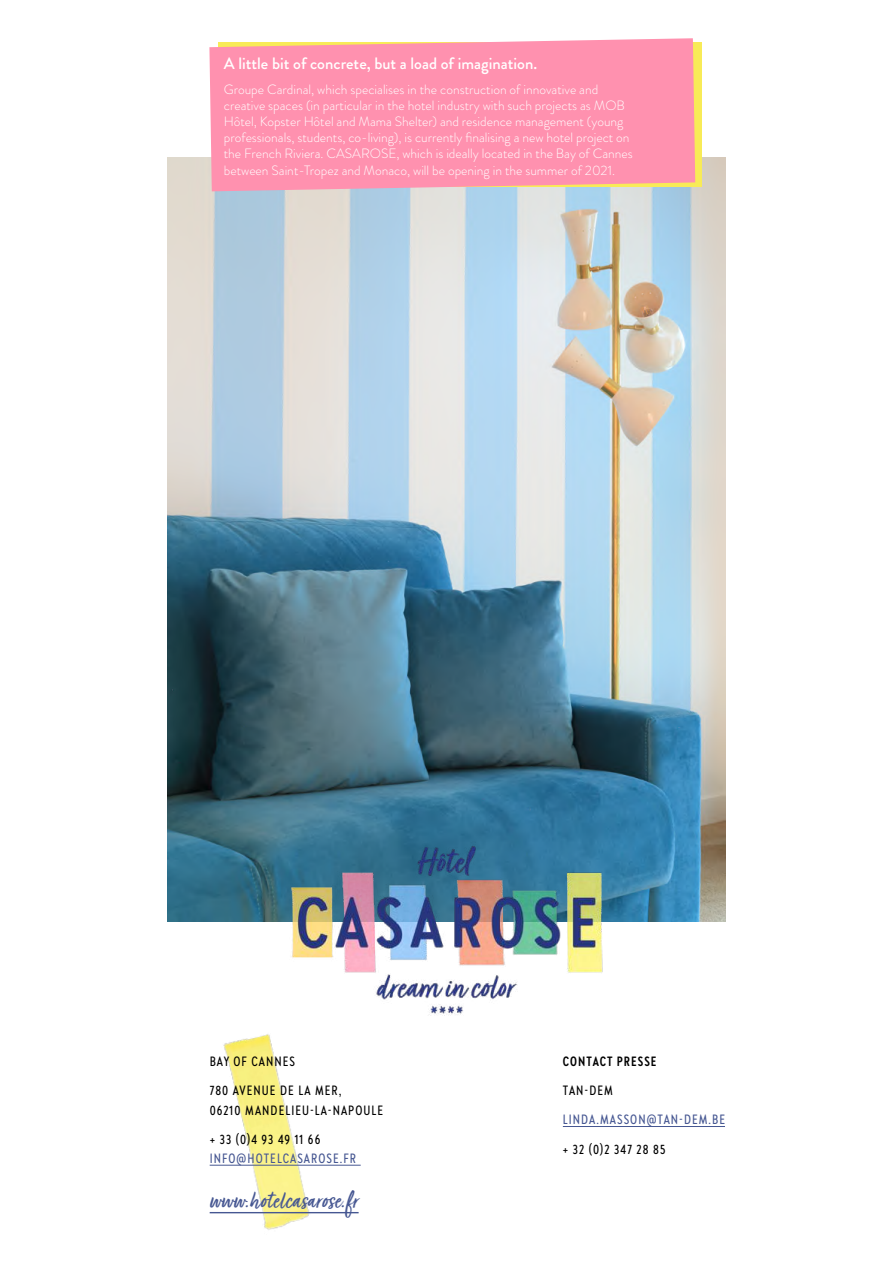
<style>
.page{position:relative;width:893px;height:1263px;background:#fff}
.page>*{position:absolute;margin:0;border:0;box-sizing:border-box;transform-origin:0 0}
.t1{font:27.9px "Turbinado Dry Pro";color:#465792}
.t2{font:500 16.5px "Brandon Grotesque";color:#fff}
.t3{font:300 13.5px/16.2px "Brandon Grotesque";color:#fff}
.t4{font:500 13.5px/29px "Brandon Grotesque Cond";letter-spacing:.08em;color:#000}
.t5{font:500 13.5px "Brandon Grotesque Cond";letter-spacing:.08em;color:#465792}
.t6{font:700 13.5px "Brandon Grotesque Cond";letter-spacing:.08em;color:#000}
</style>
<div class="page">
<img style="left:168px;top:157px;width:557px;height:765px">
<img style="left:266px;top:825px;width:361px;height:191px">
<img style="left:210px;top:1034px;width:112px;height:196px">
<hr style="left:210px;top:1165px;width:151px;height:1px;background:#465792">
<svg style="left:209px;top:38px;width:486px;height:153px;background:#fd99b2"></svg>
<hr style="left:210px;top:1212px;width:149px;height:1px;background:#465792">
<hr style="left:563px;top:1126px;width:162px;height:1px;background:#465792">
<p class="t2" style="left:224px;top:52px;width:315px">A little bit of concrete, but a load of imagination.</p>
<p class="t3" style="left:224px;top:81px;width:410px">Groupe Cardinal, which specialises in the construction of innovative and creative spaces (in particular in the hotel industry with such projects as MOB Hôtel, Kopster Hôtel and Mama Shelter) and residence management (young professionals, students, co-living), is currently finalising a new hotel project on the French Riviera. CASAROSE, which is ideally located in the Bay of Cannes between Saint-Tropez and Monaco, will be opening in the summer of 2021.</p>
<p class="t4" style="left:210px;top:1047px;width:133px">BAY OF CANNES<br>780 AVENUE DE LA MER,</p>
<p class="t4" style="left:210px;top:1095px;width:175px">06210 MANDELIEU-LA-NAPOULE + 33 (0)4 93 49 11 66</p>
<p class="t5" style="left:210px;top:1149px;width:148px">INFO@HOTELCASAROSE.FR</p>
<h1 class="t1" style="left:210px;top:1185px;width:150px">www.hotelcasarose.fr</h1>
<p class="t6" style="left:563px;top:1052px;width:95px">CONTACT PRESSE</p>
<p class="t4" style="left:563px;top:1076px;width:52px">TAN-DEM</p>
<p class="t5" style="left:563px;top:1111px;width:164px">LINDA.MASSON@TAN-DEM.BE</p>
<p class="t4" style="left:563px;top:1134px;width:104px">+ 32 (0)2 347 28 85</p>
</div>
